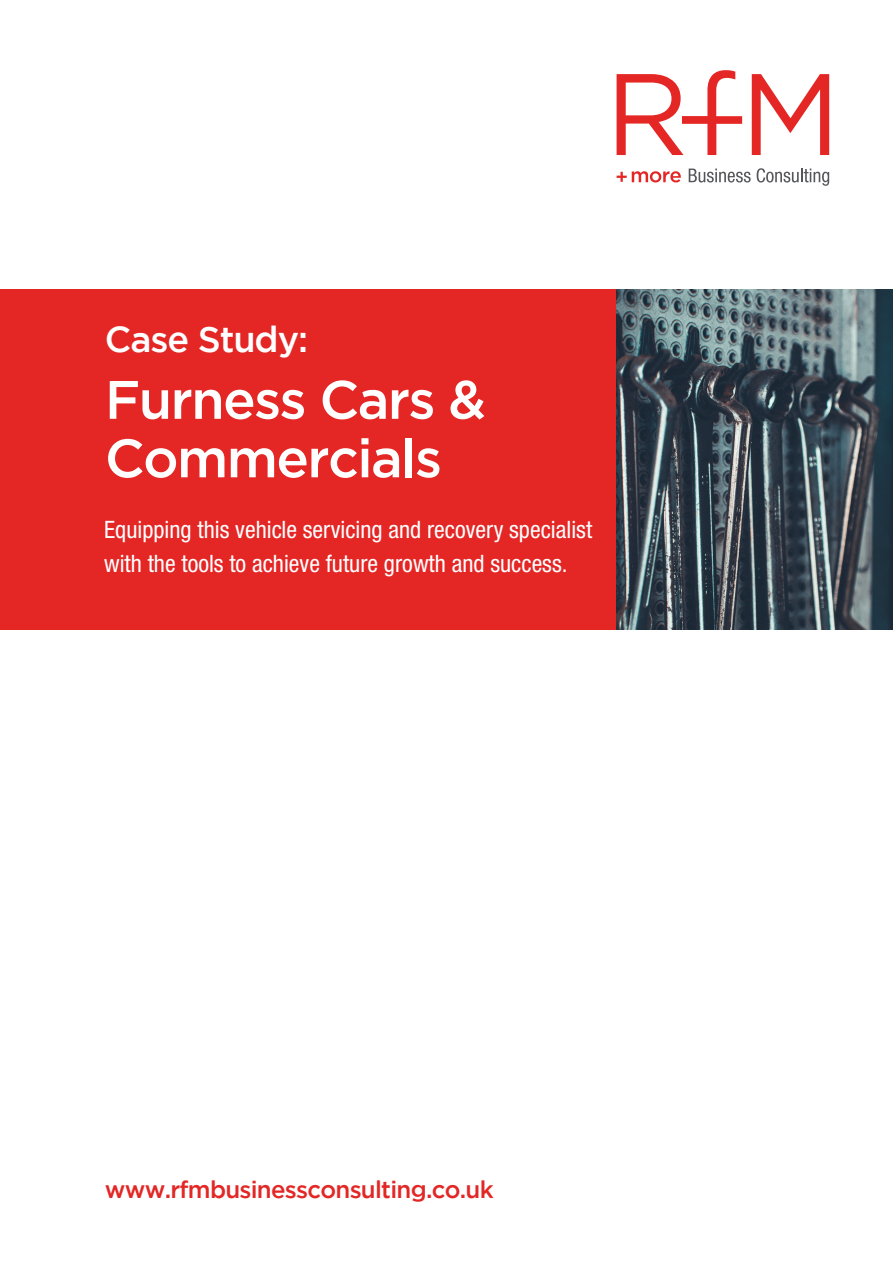
<style>
.page{position:relative;width:893px;height:1263px;background:#fff}
.page>*{position:absolute;margin:0;border:0;box-sizing:border-box;transform-origin:0 0}
.t1{font:500 54px/58.5px "Gotham";letter-spacing:-.03em;color:#fff}
.t2{font:500 36px "Gotham";letter-spacing:-.03em;color:#fff}
.t3{font:condensed 24px/34.5px "Helvetica Neue";color:#fff}
.t4{font:500 24px "Gotham";letter-spacing:-.03em;color:#e22725}
</style>
<div class="page">
<div style="left:0;top:289px;width:893px;height:340px;background:#e42625"></div>
<svg style="left:617px;top:70px;width:125px;height:85px"></svg>
<svg style="left:752px;top:74px;width:77px;height:81px"></svg>
<svg style="left:617px;top:171px;width:64px;height:11px"></svg>
<svg style="left:689px;top:169px;width:62px;height:13px"></svg>
<svg style="left:757px;top:168px;width:72px;height:18px"></svg>
<img style="left:617px;top:289px;width:276px;height:340px">
<h2 class="t2" style="left:105px;top:319px;width:205px">Case Study:</h2>
<h1 class="t1" style="left:105px;top:369px;width:383px">Furness Cars &amp;<br>Commercials</h1>
<p class="t3" style="left:104px;top:512px;width:490px">Equipping this vehicle servicing and recovery specialist with the tools to achieve future growth and success.</p>
<p class="t4" style="left:105px;top:1176px;width:390px">www.rfmbusinessconsulting.co.uk</p>
</div>
